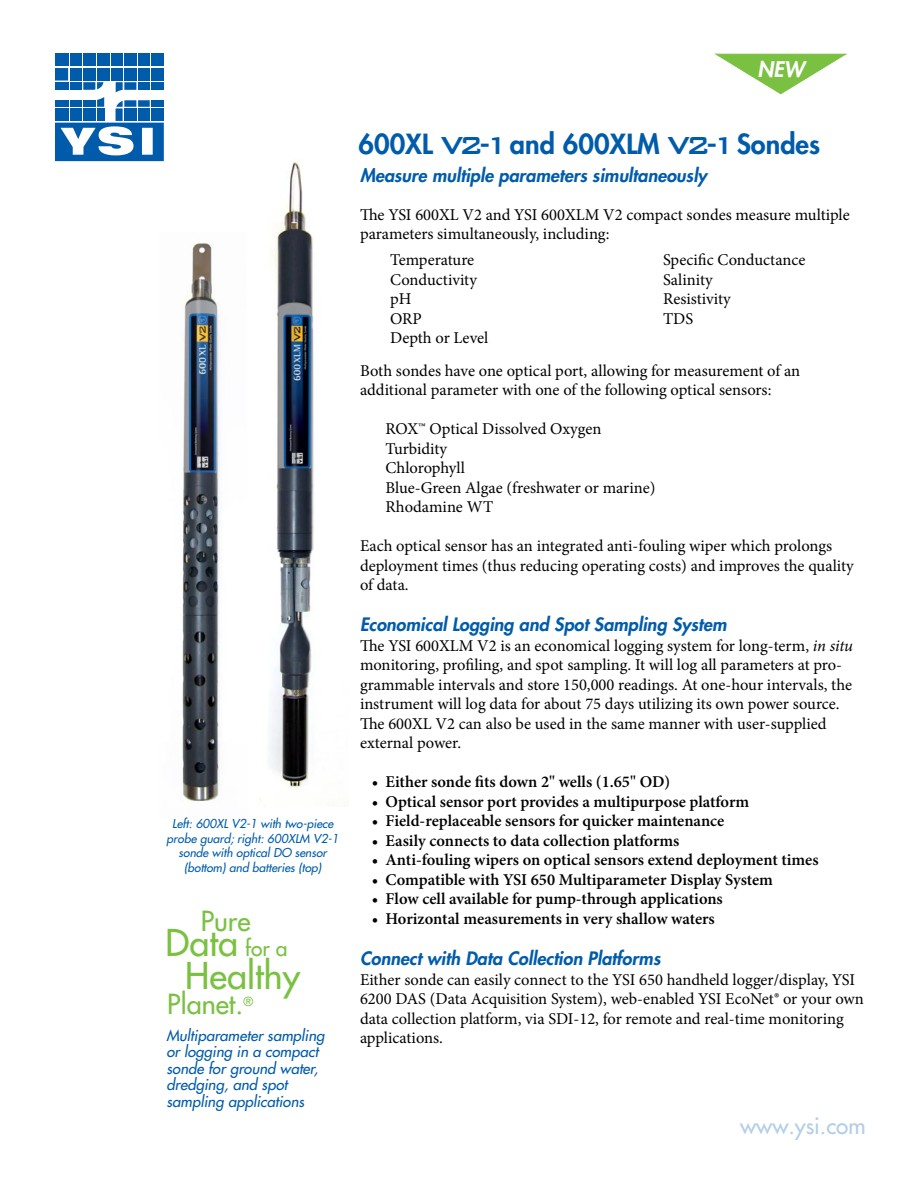
<style>
.page{position:relative;width:918px;height:1188px;background:#fff}
.page>*{position:absolute;margin:0;border:0;box-sizing:border-box;transform-origin:0 0}
.t1{font:36px/33.3px "Futura";color:#7ac142;text-align:center}
.t2{font:800 27px "Futura";color:#005cab}
.t3{font:27px "Futura";color:#7ac142}
.t4{font:22.5px "Futura";letter-spacing:-.005em;color:#b3cee6}
.t5{font:italic 800 21px "Futura";color:#fff}
.t6{font:italic 800 18px "Futura";color:#005cab}
.t7{font:16.5px/19.5px "Minion Pro";color:#000}
.t8{font:600 16.5px "Minion Pro";color:#000}
.t9{font:italic 15px/16.5px "Futura";color:#005cab}
.t10{font:italic 12px/14.4px "Futura";color:#005cab;text-align:center}
.s1{font-size:21px}
.s2{font-family:"Bank Gothic";font-weight:500;font-size:33px}
.s3{font-style:italic}
</style>
<div class="page">
<img style="left:182px;top:243px;width:38px;height:559px">
<div style="left:151px;top:53px;width:13px;height:13px;background:#005cab"></div>
<div style="left:151px;top:68px;width:13px;height:13px;background:#005cab"></div>
<div style="left:55px;top:53px;width:13px;height:13px;background:#005cab"></div>
<div style="left:55px;top:68px;width:13px;height:13px;background:#005cab"></div>
<div style="left:70px;top:53px;width:12px;height:13px;background:#005cab"></div>
<div style="left:70px;top:68px;width:12px;height:13px;background:#005cab"></div>
<div style="left:83px;top:53px;width:12px;height:13px;background:#005cab"></div>
<div style="left:83px;top:68px;width:12px;height:13px;background:#005cab"></div>
<div style="left:97px;top:53px;width:12px;height:13px;background:#005cab"></div>
<div style="left:97px;top:68px;width:12px;height:13px;background:#005cab"></div>
<div style="left:111px;top:53px;width:12px;height:13px;background:#005cab"></div>
<div style="left:111px;top:68px;width:12px;height:13px;background:#005cab"></div>
<div style="left:124px;top:53px;width:12px;height:13px;background:#005cab"></div>
<div style="left:124px;top:68px;width:12px;height:13px;background:#005cab"></div>
<svg style="left:55px;top:82px;width:109px;height:79px"></svg>
<div style="left:124px;top:108px;width:12px;height:13px;background:#005cab"></div>
<div style="left:138px;top:108px;width:12px;height:13px;background:#005cab"></div>
<div style="left:138px;top:100px;width:12px;height:7px;background:#005cab"></div>
<div style="left:138px;top:82px;width:12px;height:8px;background:#005cab"></div>
<div style="left:138px;top:68px;width:12px;height:13px;background:#005cab"></div>
<div style="left:138px;top:53px;width:12px;height:13px;background:#005cab"></div>
<img style="left:270px;top:160px;width:45px;height:628px">
<svg style="left:715px;top:54px;width:132px;height:40px"></svg>
<p class="t10" style="left:167px;top:817px;width:174px">Left: 600XL V2-1 with two-piece probe guard; right: 600XLM V2-1 sonde with optical DO sensor (bottom) and batteries (top)</p>
<h2 class="t3" style="left:201px;top:904px;width:51px">Pure</h2>
<h1 class="t1" style="left:165px;top:926px;width:136px">Data <span class="s1">for a<br></span>Healthy</h1>
<h2 class="t3" style="left:167px;top:987px;width:87px">Planet.<sup>®</sup></h2>
<p class="t9" style="left:166px;top:1027px;width:160px">Multiparameter sampling or logging in a compact sonde for ground water, dredging, and spot sampling applications</p>
<p class="t5" style="left:758px;top:55px;width:48px">NEW</p>
<h2 class="t2" style="left:358px;top:127px;width:463px">600XL <span class="s2">V2-1</span>and 600XLM <span class="s2">V2-1</span>Sondes</h2>
<p class="t6" style="left:360px;top:164px;width:349px">Measure multiple parameters simultaneously</p>
<p class="t7" style="left:360px;top:205px;width:491px">The YSI 600XL V2 and YSI 600XLM V2 compact sondes measure multiple parameters simultaneously, including:</p>
<p class="t7" style="left:390px;top:251px;width:100px">Temperature<br>Conductivity pH<br>ORP<br>Depth or Level</p>
<p class="t7" style="left:663px;top:251px;width:144px">Specific Conductance<br>Salinity<br>Resistivity<br>TDS</p>
<p class="t7" style="left:360px;top:361px;width:442px">Both sondes have one optical port, allowing for measurement of an additional parameter with one of the following optical sensors:</p>
<p class="t7" style="left:385px;top:419px;width:272px">ROX™ Optical Dissolved Oxygen<br>Turbidity<br>Chlorophyll<br>Blue-Green Algae (freshwater or marine)<br>Rhodamine WT</p>
<p class="t7" style="left:360px;top:536px;width:495px">Each optical sensor has an integrated anti-fouling wiper which prolongs deployment times (thus reducing operating costs) and improves the quality of data.</p>
<p class="t6" style="left:360px;top:613px;width:368px">Economical Logging and Spot Sampling System</p>
<p class="t7" style="left:360px;top:636px;width:495px">The YSI 600XLM V2 is an economical logging system for long-term, <span class="s3">in situ </span>monitoring, profiling, and spot sampling. It will log all parameters at pro&shy;grammable intervals and store 150,000 readings. At one-hour intervals, the instrument will log data for about 75 days utilizing its own power source.<br>The 600XL V2 can also be used in the same manner with user-supplied external power.</p>
<p class="t8" style="left:372px;top:772px;width:300px">• Either sonde fits down 2" wells (1.65" OD)</p>
<p class="t8" style="left:372px;top:792px;width:379px">• Optical sensor port provides a multipurpose platform</p>
<p class="t8" style="left:372px;top:811px;width:354px">• Field-replaceable sensors for quicker maintenance</p>
<p class="t8" style="left:372px;top:831px;width:309px">• Easily connects to data collection platforms</p>
<p class="t8" style="left:372px;top:850px;width:448px">• Anti-fouling wipers on optical sensors extend deployment times</p>
<p class="t8" style="left:372px;top:870px;width:402px">• Compatible with YSI 650 Multiparameter Display System</p>
<p class="t8" style="left:372px;top:889px;width:352px">• Flow cell available for pump-through applications</p>
<p class="t8" style="left:372px;top:909px;width:344px">• Horizontal measurements in very shallow waters</p>
<p class="t6" style="left:360px;top:946px;width:302px">Connect with Data Collection Platforms</p>
<p class="t7" style="left:360px;top:970px;width:505px">Either sonde can easily connect to the YSI 650 handheld logger/display, YSI 6200 DAS (Data Acquisition System), web-enabled YSI EcoNet® or your own data collection platform, via SDI-12, for remote and real-time monitoring applications.</p>
<h3 class="t4" style="left:740px;top:1112px;width:127px">www.ysi.com</h3>
</div>
